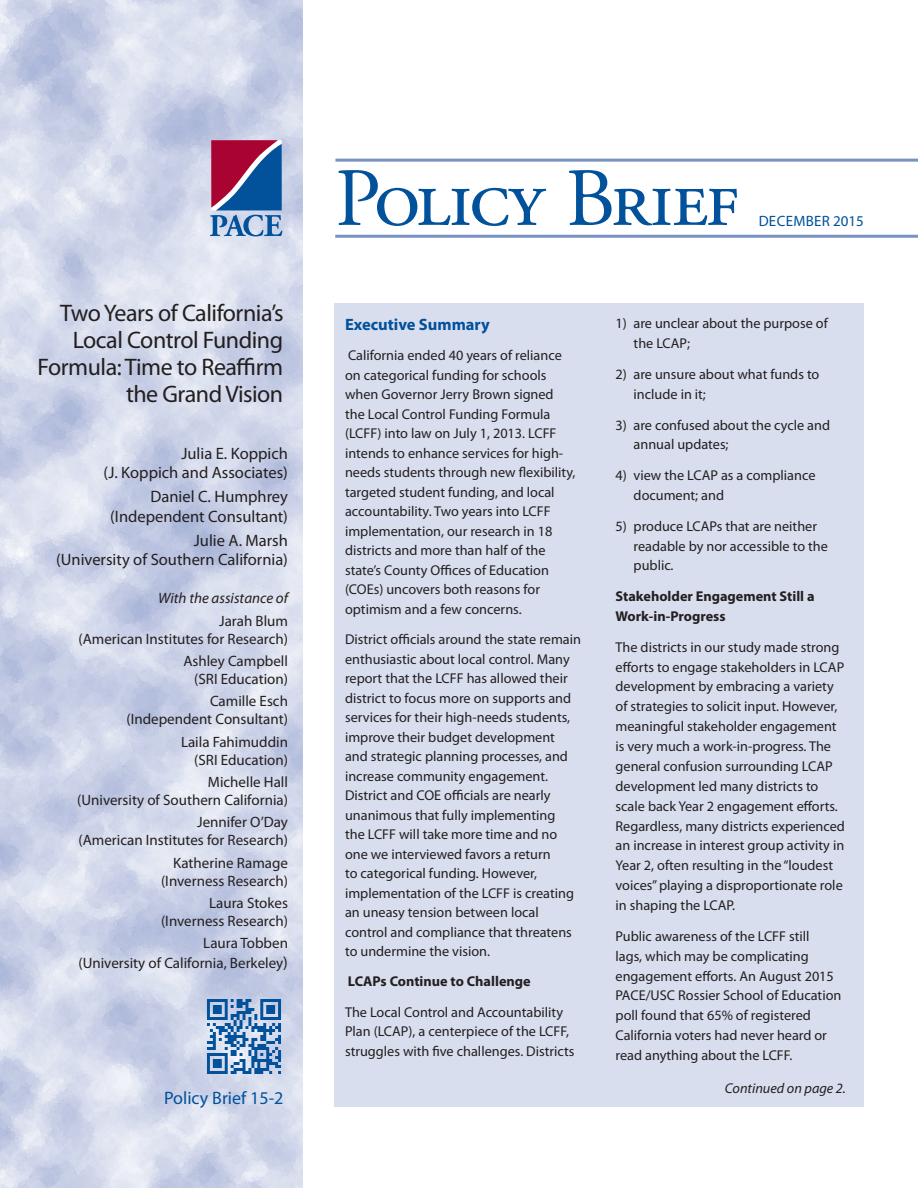
<style>
.page{position:relative;width:918px;height:1188px;background:#fff}
.page>*{position:absolute;margin:0;border:0;box-sizing:border-box;transform-origin:0 0}
.t1{font:24px/27px "Myriad Pro";letter-spacing:-.02em;color:#231f20;text-align:right}
.t2{font:18px "Myriad Pro";color:#01519b}
.t3{font:16.5px/19.5px "Myriad Pro";color:#231f20;text-align:right}
.t4{font:700 16.5px "Myriad Pro";color:#01519b}
.t5{font:15px/18px "Myriad Pro";color:#231f20;text-align:right}
.t6{font:italic 15px "Myriad Pro";color:#231f20}
.t7{font:15px "Myriad Pro";letter-spacing:.02em;color:#01519b}
.t8{font:14.25px/19.5px "Myriad Pro";color:#231f20}
.t9{font:700 14.25px/20px "Myriad Pro";color:#231f20}
.t10{font:italic 14.25px "Myriad Pro";color:#231f20}
.s1{font-size:16.5px}
</style>
<div class="page">
<img style="left:0;top:0;width:303px;height:1188px">
<div style="left:335px;top:303px;width:529px;height:804px;background:#d8deee"></div>
<svg style="left:338px;top:170px;width:399px;height:56px"></svg>
<hr style="left:335px;top:235px;width:583px;height:3px;background:#7a91c3">
<hr style="left:335px;top:159px;width:583px;height:3px;background:#7a91c3">
<svg style="left:210px;top:140px;width:72px;height:96px;background:#715e8f"></svg>
<img style="left:204px;top:997px;width:79px;height:79px">
<h1 class="t1" style="left:38px;top:300px;width:248px">Two Years of California’s<br>Local Control Funding<br>Formula: Time to Reaffirm the Grand Vision</h1>
<p class="t3" style="left:103px;top:444px;width:186px">Julia E. Koppich<br>(J. Koppich and Associates)</p>
<p class="t3" style="left:110px;top:487px;width:179px">Daniel C. Humphrey (Independent Consultant)</p>
<p class="t3" style="left:56px;top:531px;width:233px">Julie A. Marsh<br>(University of Southern California)</p>
<p class="t6" style="left:158px;top:590px;width:131px">With the assistance of</p>
<p class="t5" style="left:79px;top:612px;width:211px">Jarah Blum<br>(American Institutes for Research)</p>
<p class="t5" style="left:183px;top:652px;width:106px">Ashley Campbell (SRI Education)</p>
<p class="t5" style="left:126px;top:693px;width:163px">Camille Esch (Independent Consultant)</p>
<p class="t5" style="left:181px;top:733px;width:108px">Laila Fahimuddin (SRI Education)</p>
<p class="t5" style="left:77px;top:773px;width:212px">Michelle Hall<br>(University of Southern California)</p>
<p class="t5" style="left:79px;top:813px;width:211px">Jennifer O’Day<br>(American Institutes for Research)</p>
<p class="t5" style="left:161px;top:854px;width:128px">Katherine Ramage (Inverness Research)</p>
<p class="t5" style="left:161px;top:894px;width:128px">Laura Stokes (Inverness Research)</p>
<p class="t5" style="left:78px;top:934px;width:211px;line-height:19.5px">Laura Tobben<br>(University of California, Berkeley<span class="s1">)</span></p>
<p class="t2" style="left:164px;top:1089px;width:121px">Policy Brief 15-2</p>
<p class="t7" style="left:759px;top:213px;width:107px">DECEMBER 2015</p>
<p class="t4" style="left:345px;top:315px;width:146px">Executive Summary</p>
<p class="t8" style="left:345px;top:346px;width:232px">California ended 40 years of reliance on categorical funding for schools when Governor Jerry Brown signed the Local Control Funding Formula (LCFF) into law on July 1, 2013. LCFF intends to enhance services for high&shy;needs students through new flexibility, targeted student funding, and local accountability. Two years into LCFF implementation, our research in 18 districts and more than half of the state’s County Offices of Education (COEs) uncovers both reasons for optimism and a few concerns.</p>
<p class="t8" style="left:345px;top:630px;width:238px">District officials around the state remain enthusiastic about local control. Many report that the LCFF has allowed their district to focus more on supports and services for their high-needs students, improve their budget development and strategic planning processes, and increase community engagement.<br>District and COE officials are nearly unanimous that fully implementing<br>the LCFF will take more time and no one we interviewed favors a return<br>to categorical funding. However, implementation of the LCFF is creating an uneasy tension between local control and compliance that threatens to undermine the vision.</p>
<p class="t9" style="left:348px;top:972px;width:184px">LCAPs Continue to Challenge</p>
<p class="t8" style="left:345px;top:1002px;width:231px">The Local Control and Accountability<br>Plan (LCAP), a centerpiece of the LCFF, struggles with five challenges. Districts</p>
<p class="t8" style="left:634px;top:314px;width:196px;line-height:20px;text-indent:-18px">1) are unclear about the purpose of the LCAP;</p>
<p class="t8" style="left:634px;top:365px;width:187px;line-height:20px;text-indent:-18px">2) are unsure about what funds to include in it;</p>
<p class="t8" style="left:634px;top:415px;width:198px;line-height:20px;text-indent:-18px">3) are confused about the cycle and annual updates;</p>
<p class="t8" style="left:634px;top:466px;width:183px;line-height:20px;text-indent:-18px">4) view the LCAP as a compliance document; and</p>
<p class="t8" style="left:634px;top:516px;width:196px;line-height:20px;text-indent:-18px">5) produce LCAPs that are neither readable by nor accessible to the public.</p>
<p class="t9" style="left:616px;top:587px;width:201px">Stakeholder Engagement Still a<br>Work-in-Progress</p>
<p class="t8" style="left:616px;top:637px;width:231px;line-height:20px">The districts in our study made strong efforts to engage stakeholders in LCAP development by embracing a variety of strategies to solicit input. However, meaningful stakeholder engagement is very much a work-in-progress. The general confusion surrounding LCAP development led many districts to scale back Year 2 engagement efforts.<br>Regardless, many districts experienced an increase in interest group activity in Year 2, often resulting in the “loudest voices” playing a disproportionate role in shaping the LCAP.</p>
<p class="t8" style="left:616px;top:926px;width:227px;line-height:20px">Public awareness of the LCFF still<br>lags, which may be complicating engagement efforts. An August 2015<br>PACE/USC Rossier School of Education poll found that 65% of registered California voters had never heard or read anything about the LCFF.</p>
<p class="t10" style="left:725px;top:1080px;width:123px">Continued on page 2.</p>
</div>
